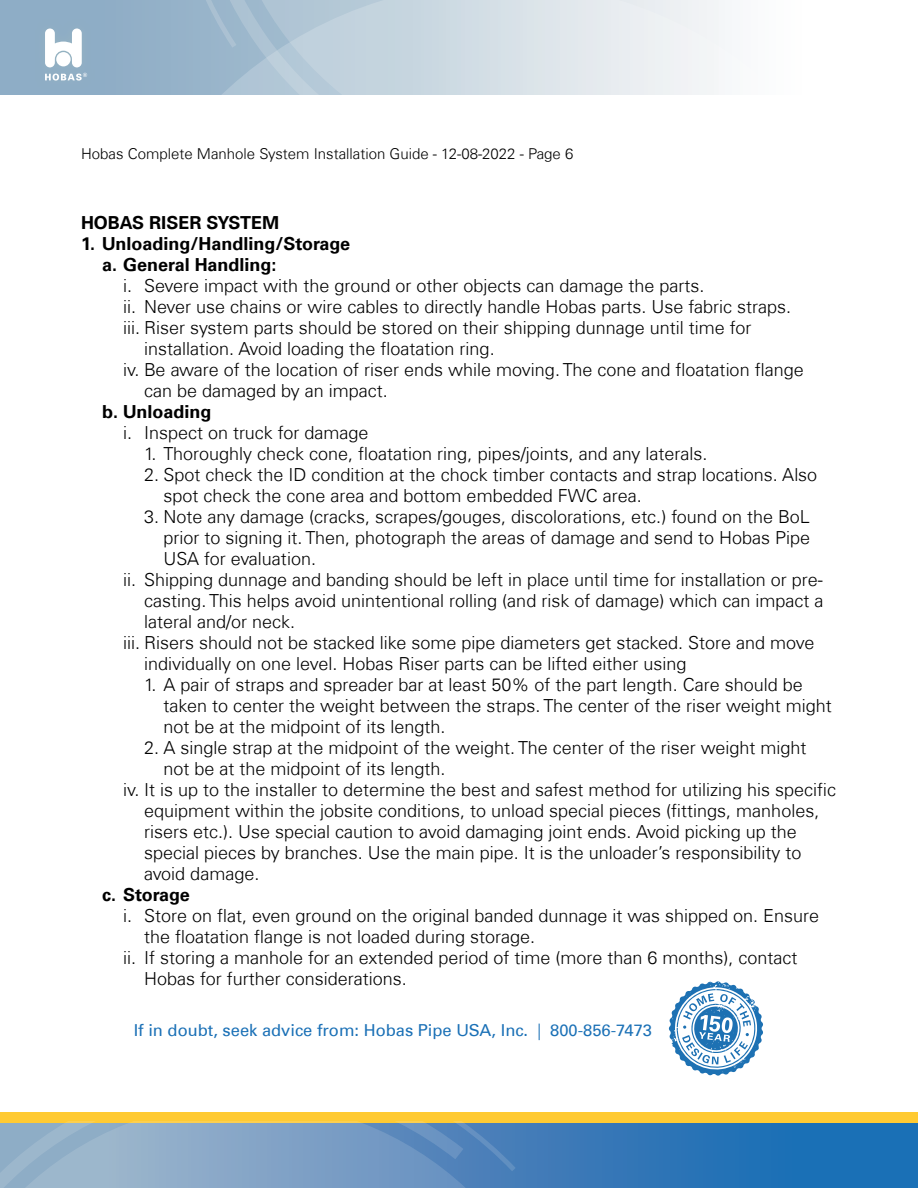
<style>
.page{position:relative;width:918px;height:1188px;background:#fff}
.page>*{position:absolute;margin:0;border:0;box-sizing:border-box;transform-origin:0 0}
.t1{font:300 18px/21px "Univers Com 45";color:#000}
.t2{font:700 18px/21px "Univers Com 65";color:#000}
.t3{font:16.5px "Univers Com 55 Roman";color:#1a70b6}
.t4{font:300 15px "Univers Com 45";color:#000}
.s1{font-family:"Univers Com 45";font-weight:300}
</style>
<div class="page">
<svg style="left:570px;top:1123px;width:348px;height:65px;background:#2472b6"></svg>
<div style="left:0;top:0;width:96px;height:94px;background:#8eadc6"></div>
<div style="left:34px;top:18px;width:63px;height:73px;background:#8eadc5"></div>
<svg style="left:45px;top:28px;width:37px;height:39px"></svg>
<svg style="left:45px;top:73px;width:42px;height:8px"></svg>
<svg style="left:96px;top:0;width:629px;height:95px;background:#9cb6cc"></svg>
<div style="left:0;top:1112px;width:918px;height:11px;background:#ffca32"></div>
<svg style="left:181px;top:48px;width:538px;height:46px;background:#ccd9e2"></svg>
<svg style="left:160px;top:0;width:559px;height:48px;background:#c8d6e0"></svg>
<svg style="left:0;top:1121px;width:570px;height:67px;background:#7c9fbf"></svg>
<svg style="left:669px;top:981px;width:94px;height:95px"></svg>
<p class="t4" style="left:81px;top:145px;width:494px">Hobas Complete Manhole System Installation Guide - 12-08-2022 - Page 6</p>
<p class="t2" style="left:81px;top:212px;width:200px">HOBAS RISER SYSTEM</p>
<p class="t2" style="left:102px;top:233px;width:250px;text-indent:-21px">1. Unloading/Handling/Storage a. General Handling:</p>
<p class="t1" style="left:123px;top:275px;width:583px">i. Severe impact with the ground or other objects can damage the parts.</p>
<p class="t1" style="left:123px;top:296px;width:670px">ii. Never use chains or wire cables to directly handle Hobas parts. Use fabric straps.</p>
<p class="t1" style="left:123px;top:317px;width:630px">iii. Riser system parts should be stored on their shipping dunnage until time for</p>
<p class="t1" style="left:144px;top:338px;width:352px">installation. Avoid loading the floatation ring.</p>
<p class="t1" style="left:123px;top:359px;width:682px">iv. Be aware of the location of riser ends while moving. The cone and floatation flange</p>
<p class="t1" style="left:144px;top:380px;width:245px">can be damaged by an impact.</p>
<p class="t2" style="left:102px;top:401px;width:111px">b. Unloading</p>
<p class="t1" style="left:123px;top:422px;width:247px">i. Inspect on truck for damage</p>
<p class="t1" style="left:144px;top:443px;width:565px">1. Thoroughly check cone, floatation ring, pipes/joints, and any laterals.</p>
<p class="t1" style="left:164px;top:464px;width:655px;text-indent:-19px">2. Spot check the ID condition at the chock timber contacts and strap locations. Also spot check the cone area and bottom embedded FWC area.</p>
<p class="t1" style="left:144px;top:506px;width:667px">3. Note any damage (cracks, scrapes/gouges, discolorations, etc.) found on the BoL</p>
<p class="t1" style="left:164px;top:527px;width:648px">prior to signing it. Then, photograph the areas of damage and send to Hobas Pipe</p>
<p class="t1" style="left:164px;top:548px;width:154px">USA for evaluation.</p>
<p class="t1" style="left:123px;top:569px;width:701px">ii. Shipping dunnage and banding should be left in place until time for installation or pre-</p>
<p class="t1" style="left:144px;top:590px;width:681px">casting. This helps avoid unintentional rolling (and risk of damage) which can impact a</p>
<p class="t1" style="left:144px;top:611px;width:153px">lateral and/or neck.</p>
<p class="t1" style="left:123px;top:632px;width:693px">iii. Risers should not be stacked like some pipe diameters get stacked. Store and move</p>
<p class="t1" style="left:144px;top:653px;width:544px">individually on one level. Hobas Riser parts can be lifted either using</p>
<p class="t1" style="left:164px;top:674px;width:670px;text-indent:-19px">1. A pair of straps and spreader bar at least 50% of the part length. Care should be taken to center the weight between the straps. The center of the riser weight might not be at the midpoint of its length.</p>
<p class="t1" style="left:144px;top:737px;width:664px">2. A single strap at the midpoint of the weight. The center of the riser weight might</p>
<p class="t1" style="left:164px;top:758px;width:284px">not be at the midpoint of its length.</p>
<p class="t1" style="left:123px;top:779px;width:715px">iv. It is up to the installer to determine the best and safest method for utilizing his specific</p>
<p class="t1" style="left:144px;top:800px;width:677px">equipment within the jobsite conditions, to unload special pieces (fittings, manholes,</p>
<p class="t1" style="left:144px;top:821px;width:654px">risers etc.). Use special caution to avoid damaging joint ends. Avoid picking up the</p>
<p class="t1" style="left:144px;top:842px;width:659px">special pieces by branches. Use the main pipe. It is the unloader’s responsibility to</p>
<p class="t1" style="left:144px;top:863px;width:117px">avoid damage.</p>
<p class="t2" style="left:102px;top:884px;width:89px">c. Storage</p>
<p class="t1" style="left:123px;top:905px;width:698px">i. Store on flat, even ground on the original banded dunnage it was shipped on. Ensure</p>
<p class="t1" style="left:144px;top:926px;width:393px">the floatation flange is not loaded during storage.</p>
<p class="t1" style="left:123px;top:947px;width:676px">ii. If storing a manhole for an extended period of time (more than 6 months), contact</p>
<p class="t1" style="left:144px;top:968px;width:264px">Hobas for further considerations.</p>
<p class="t3" style="left:134px;top:1020px;width:520px">If in doubt, seek advice from: Hobas Pipe USA, Inc. <span class="s1">|</span> 800-856-7473</p>
</div>
